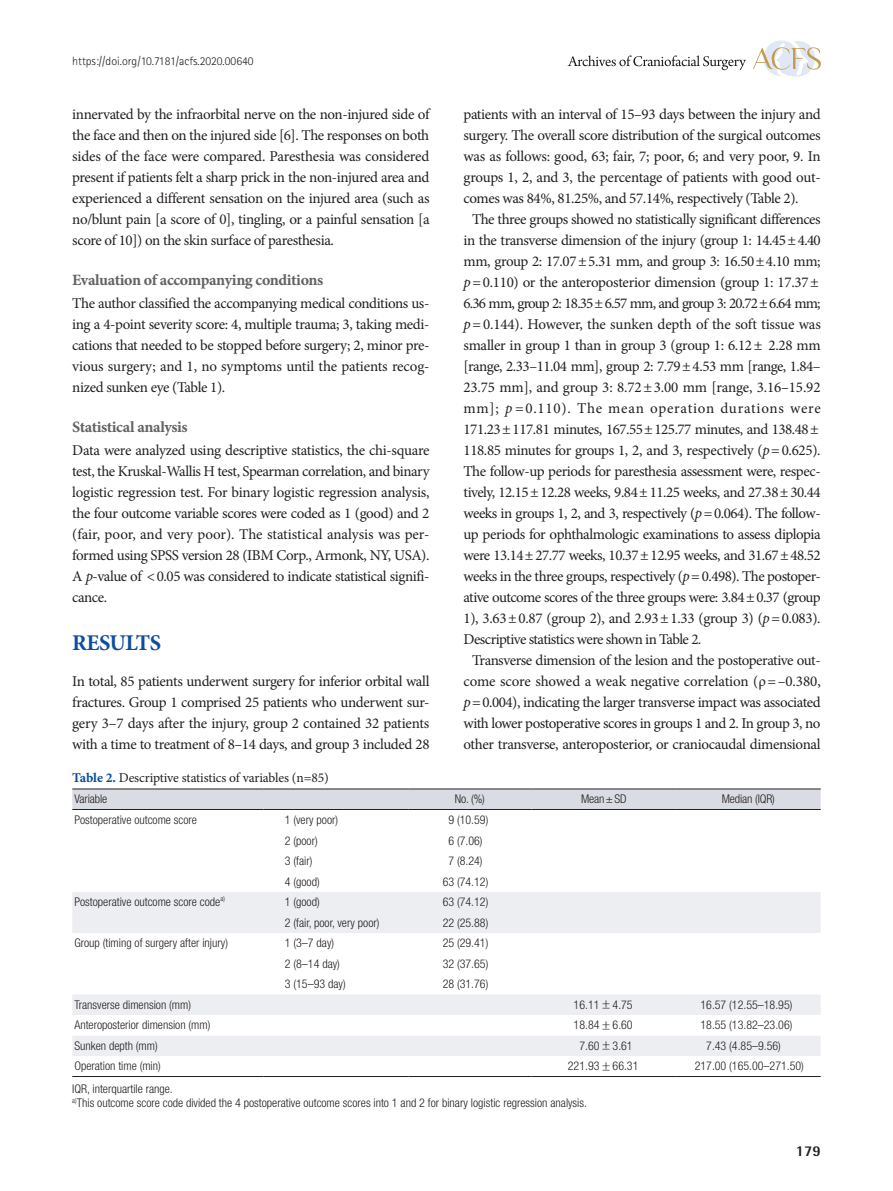
<style>
.page{position:relative;width:893px;height:1191px;background:#fff}
.page>*{position:absolute;margin:0;border:0;box-sizing:border-box;transform-origin:0 0}
.대제목{font:700 22.5px "Minion Pro";letter-spacing:-.025em;color:#0d4da1}
.중제목{font:15.75px "Minion Pro Bold Capt";letter-spacing:-.025em;color:#636366}
.본문_0{font:15px/21px "Minion Pro";letter-spacing:-.025em;color:#231f20;text-align:justify}
.본문{font:15px/21px "Minion Pro";letter-spacing:-.03em;color:#231f20}
.t1{font:800 15px "Rotis Semi Sans Std";color:#231f20}
.표그림제목{font:13.5px "Minion Pro";letter-spacing:-.01em;color:#231f20}
.표본문{font:300 condensed 12px "Helvetica Neue LT Std";color:#231f20}
.t2{font:300 12px "Rotis Sans Serif Std";color:#231f20}
.표열제목{font:300 condensed 12px "Helvetica Neue LT Std";letter-spacing:-.01em;color:#231f20}
.s1{font-style:italic}
.s2{font-family:"Minion Pro Bold Capt";color:#0d4da1}
.s3{font-family:"Dotum";font-weight:400;font-stretch:normal}
</style>
<div class="page">
<svg style="left:753px;top:40px;width:68px;height:37px"></svg>
<svg style="left:568px;top:55px;width:178px;height:15px"></svg>
<div style="left:72px;top:789px;width:749px;height:20px;background:#dadce3"></div>
<svg style="left:72px;top:892px;width:749px;height:123px;fill:#f5f6f7"></svg>
<div style="left:72px;top:1036px;width:749px;height:20px;background:#edeef1"></div>
<hr style="left:72px;top:809px;width:192px;height:1px;background:#231f20">
<hr style="left:264px;top:809px;width:144px;height:1px;background:#231f20">
<hr style="left:408px;top:809px;width:123px;height:1px;background:#231f20">
<hr style="left:531px;top:809px;width:145px;height:1px;background:#231f20">
<hr style="left:676px;top:809px;width:145px;height:1px;background:#231f20">
<hr style="left:72px;top:1076px;width:192px;height:1px;background:#231f20">
<hr style="left:264px;top:1076px;width:144px;height:1px;background:#231f20">
<hr style="left:408px;top:1076px;width:123px;height:1px;background:#231f20">
<hr style="left:531px;top:1076px;width:145px;height:1px;background:#231f20">
<hr style="left:676px;top:1076px;width:145px;height:1px;background:#231f20">
<hr style="left:72px;top:788px;width:192px;height:1px;background:#231f20">
<hr style="left:264px;top:788px;width:144px;height:1px;background:#231f20">
<hr style="left:408px;top:788px;width:123px;height:1px;background:#231f20">
<hr style="left:531px;top:788px;width:145px;height:1px;background:#231f20">
<hr style="left:676px;top:788px;width:145px;height:1px;background:#231f20">
<p class="t2" style="left:72px;top:54px;width:183px">https://doi.org/10.7181/acfs.2020.00640</p>
<p class="본문_0" style="left:72px;top:103px;width:359px">innervated by the infraorbital nerve on the non-injured side of the face and then on the injured side [6]. The responses on both sides of the face were compared. Paresthesia was considered present if patients felt a sharp prick in the non-injured area and experienced a different sensation on the injured area (such as no/blunt pain [a score of 0], tingling, or a painful sensation [a score of 10]) on the skin surface of paresthesia.</p>
<p class="중제목" style="left:72px;top:269px;width:253px">Evaluation of accompanying conditions</p>
<p class="본문_0" style="left:72px;top:292px;width:359px">The author classified the accompanying medical conditions us&shy;ing a 4-point severity score: 4, multiple trauma; 3, taking medi&shy;cations that needed to be stopped before surgery; 2, minor pre&shy;vious surgery; and 1, no symptoms until the patients recog&shy;nized sunken eye (Table 1).</p>
<p class="중제목" style="left:72px;top:416px;width:117px">Statistical analysis</p>
<p class="본문_0" style="left:72px;top:439px;width:359px">Data were analyzed using descriptive statistics, the chi-square test, the Kruskal-Wallis H test, Spearman correlation, and binary logistic regression test. For binary logistic regression analysis, the four outcome variable scores were coded as 1 (good) and 2 (fair, poor, and very poor). The statistical analysis was per&shy;formed using SPSS version 28 (IBM Corp., Armonk, NY, USA).<br>A <span class="s1">p</span>-value of &lt; 0.05 was considered to indicate statistical signifi&shy;cance.</p>
<p class="대제목" style="left:72px;top:627px;width:90px">RESULTS</p>
<p class="본문_0" style="left:72px;top:670px;width:359px">In total, 85 patients underwent surgery for inferior orbital wall fractures. Group 1 comprised 25 patients who underwent sur&shy;gery 3–7 days after the injury, group 2 contained 32 patients with a time to treatment of 8–14 days, and group 3 included 28</p>
<p class="본문_0" style="left:463px;top:103px;width:359px">patients with an interval of 15–93 days between the injury and surgery. The overall score distribution of the surgical outcomes was as follows: good, 63; fair, 7; poor, 6; and very poor, 9. In groups 1, 2, and 3, the percentage of patients with good out&shy;comes was 84%, 81.25%, and 57.14%, respectively (Table 2).</p>
<p class="본문" style="left:463px;top:208px;width:359px;text-indent:9px">The three groups showed no statistically significant differences in the transverse dimension of the injury (group 1: 14.45± 4.40 mm, group 2: 17.07±5.31 mm, and group 3: 16.50±4.10 mm; <span class="s1">p</span>= 0.110) or the anteroposterior dimension (group 1: 17.37± 6.36 mm, group 2: 18.35±6.57 mm, and group 3: 20.72±6.64 mm; <span class="s1">p</span>= 0.144). However, the sunken depth of the soft tissue was smaller in group 1 than in group 3 (group 1: 6.12± 2.28 mm [range, 2.33–11.04 mm], group 2: 7.79± 4.53 mm [range, 1.84– 23.75 mm], and group 3: 8.72 ± 3.00 mm [range, 3.16–15.92 mm]; <span class="s1">p</span> =0.110). The mean operation durations were 171.23± 117.81 minutes, 167.55±125.77 minutes, and 138.48± 118.85 minutes for groups 1, 2, and 3, respectively (<span class="s1">p</span>= 0.625).<br>The follow-up periods for paresthesia assessment were, respec&shy;tively, 12.15± 12.28 weeks, 9.84± 11.25 weeks, and 27.38± 30.44 weeks in groups 1, 2, and 3, respectively (<span class="s1">p</span>= 0.064). The follow&shy;up periods for ophthalmologic examinations to assess diplopia were 13.14± 27.77 weeks, 10.37± 12.95 weeks, and 31.67± 48.52 weeks in the three groups, respectively (<span class="s1">p</span>= 0.498). The postoper&shy;ative outcome scores of the three groups were: 3.84±0.37 (group 1), 3.63±0.87 (group 2), and 2.93±1.33 (group 3) (<span class="s1">p</span>=0.083).<br>Descriptive statistics were shown in Table 2.</p>
<p class="본문" style="left:463px;top:649px;width:359px;text-align:center">Transverse dimension of the lesion and the postoperative out&shy;come score showed a weak negative correlation (ρ =–0.380, <span class="s1">p</span>=0.004), indicating the larger transverse impact was associated with lower postoperative scores in groups 1 and 2. In group 3, no other transverse, anteroposterior, or craniocaudal dimensional</p>
<p class="표그림제목" style="left:72px;top:768px;width:258px"><span class="s2">Table 2.</span> Descriptive statistics of variables (n=85)</p>
<p class="표열제목" style="left:74px;top:792px;width:34px">Variable</p>
<p class="표열제목" style="left:455px;top:792px;width:32px">No. (%)</p>
<p class="표열제목" style="left:581px;top:792px;width:47px">Mean± SD</p>
<p class="표열제목" style="left:722px;top:792px;width:55px">Median (IQR)</p>
<p class="표본문" style="left:74px;top:813px;width:124px">Postoperative outcome score</p>
<p class="표본문" style="left:285px;top:813px;width:55px">1 (very poor)</p>
<p class="표본문" style="left:448px;top:813px;width:41px">9 (10.59)</p>
<p class="표본문" style="left:285px;top:833px;width:34px">2 (poor)</p>
<p class="표본문" style="left:448px;top:833px;width:36px">6 (7.06)</p>
<p class="표본문" style="left:285px;top:854px;width:29px">3 (fair)</p>
<p class="표본문" style="left:448px;top:854px;width:36px">7 (8.24)</p>
<p class="표본문" style="left:285px;top:874px;width:36px">4 (good)</p>
<p class="표본문" style="left:443px;top:874px;width:47px">63 (74.12)</p>
<p class="표본문" style="left:74px;top:895px;width:152px">Postoperative outcome score code<sup>a)</sup></p>
<p class="표본문" style="left:285px;top:895px;width:36px">1 (good)</p>
<p class="표본문" style="left:443px;top:895px;width:47px">63 (74.12)</p>
<p class="표본문" style="left:285px;top:915px;width:96px">2 (fair, poor, very poor)</p>
<p class="표본문" style="left:443px;top:915px;width:47px">22 (25.88)</p>
<p class="표본문" style="left:74px;top:936px;width:155px">Group (timing of surgery after injury)</p>
<p class="표본문" style="left:285px;top:936px;width:51px">1 (3–7 day)</p>
<p class="표본문" style="left:443px;top:936px;width:47px">25 (29.41)</p>
<p class="표본문" style="left:285px;top:956px;width:57px">2 (8–14 day)</p>
<p class="표본문" style="left:443px;top:956px;width:47px">32 (37.65)</p>
<p class="표본문" style="left:285px;top:977px;width:62px">3 (15–93 day)</p>
<p class="표본문" style="left:443px;top:977px;width:47px">28 (31.76)</p>
<p class="표본문" style="left:74px;top:997px;width:118px">Transverse dimension (mm)</p>
<p class="표본문" style="left:574px;top:997px;width:61px">16.11<span class="s3">±</span>4.75</p>
<p class="표본문" style="left:700px;top:997px;width:93px">16.57 (12.55–18.95)</p>
<p class="표본문" style="left:74px;top:1018px;width:137px">Anteroposterior dimension (mm)</p>
<p class="표본문" style="left:574px;top:1018px;width:61px">18.84<span class="s3">±</span>6.60</p>
<p class="표본문" style="left:700px;top:1018px;width:93px">18.55 (13.82–23.06)</p>
<p class="표본문" style="left:74px;top:1038px;width:85px">Sunken depth (mm)</p>
<p class="표본문" style="left:579px;top:1038px;width:55px">7.60<span class="s3">±</span>3.61</p>
<p class="표본문" style="left:706px;top:1038px;width:76px">7.43 (4.85–9.56)</p>
<p class="표본문" style="left:74px;top:1059px;width:88px">Operation time (min)</p>
<p class="표본문" style="left:568px;top:1059px;width:72px">221.93<span class="s3">±</span>66.31</p>
<p class="표본문" style="left:695px;top:1059px;width:111px">217.00 (165.00–271.50)</p>
<p class="표본문" style="left:72px;top:1082px;width:102px">IQR, interquartile range.</p>
<p class="표본문" style="left:72px;top:1096px;width:516px"><sup>a)</sup>This outcome score code divided the 4 postoperative outcome scores into 1 and 2 for binary logistic regression analysis.</p>
<p class="t1" style="left:796px;top:1141px;width:27px">179</p>
</div>
